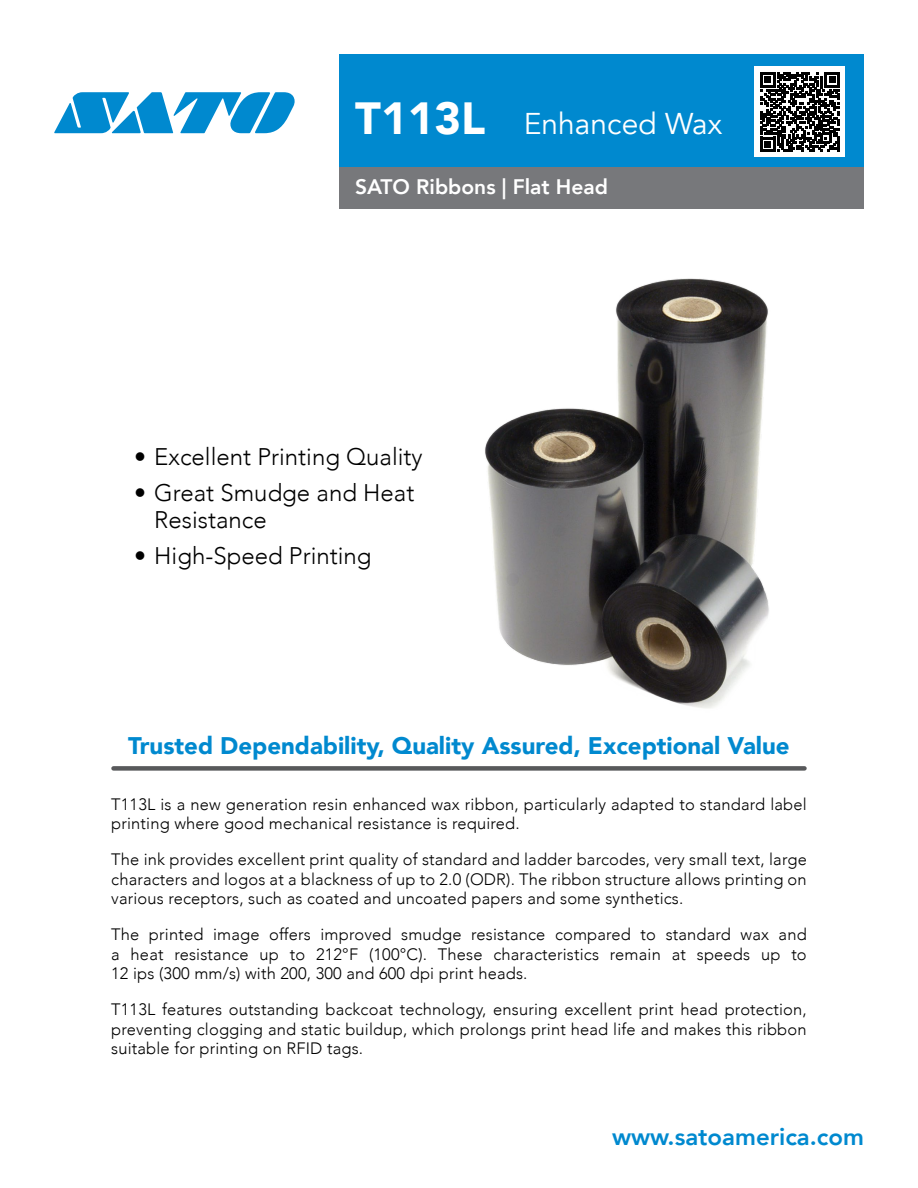
<style>
.page{position:relative;width:918px;height:1188px;background:#fff}
.page>*{position:absolute;margin:0;border:0;box-sizing:border-box;transform-origin:0 0}
.t1{font:900 45px "Avenir";color:#fff}
.t2{font:30px "Avenir";color:#fff}
.t3{font:300 24px/27px "Avenir";color:#000}
.t4{font:900 24px "Avenir";color:#0089cf}
.t5{font:800 24px "Avenir";color:#0089cf}
.t6{font:800 21px "Avenir";color:#fff}
.t7{font:300 16.5px/19.5px "Avenir";letter-spacing:.01em;color:#000;text-align:justify}
</style>
<div class="page">
<div style="left:113px;top:766px;width:692px;height:5px;background:#58595b"></div>
<img style="left:485px;top:278px;width:284px;height:430px">
<div style="left:339px;top:161px;width:525px;height:47px;background:#77787b"></div>
<div style="left:339px;top:54px;width:525px;height:112px;background:#0089cf"></div>
<div style="left:754px;top:67px;width:91px;height:90px;background:#fff"></div>
<svg style="left:760px;top:72px;width:80px;height:80px"></svg>
<svg style="left:54px;top:92px;width:241px;height:41px"></svg>
<h1 class="t1" style="left:355px;top:79px;width:131px">T113L</h1>
<h2 class="t2" style="left:524px;top:105px;width:200px">Enhanced Wax</h2>
<p class="t6" style="left:355px;top:170px;width:254px">SATO Ribbons | Flat Head</p>
<h3 class="t3" style="left:134px;top:443px;width:290px">• Excellent Printing Quality</h3>
<h3 class="t3" style="left:154px;top:479px;width:262px;text-indent:-20px">• Great Smudge and Heat<br>Resistance</h3>
<h3 class="t3" style="left:134px;top:542px;width:239px">• High-Speed Printing</h3>
<h3 class="t4" style="left:128px;top:725px;width:663px">Trusted Dependability, Quality Assured, Exceptional Value</h3>
<p class="t7" style="left:111px;top:795px;width:697px">T113L is a new generation resin enhanced wax ribbon, particularly adapted to standard label printing where good mechanical resistance is required.</p>
<p class="t7" style="left:111px;top:850px;width:697px">The ink provides excellent print quality of standard and ladder barcodes, very small text, large characters and logos at a blackness of up to 2.0 (ODR). The ribbon structure allows printing on various receptors, such as coated and uncoated papers and some synthetics.</p>
<p class="t7" style="left:111px;top:925px;width:697px">The printed image offers improved smudge resistance compared to standard wax and a heat resistance up to 212°F (100°C). These characteristics remain at speeds up to 12 ips (300 mm/s) with 200, 300 and 600 dpi print heads.</p>
<p class="t7" style="left:111px;top:1000px;width:697px">T113L features outstanding backcoat technology, ensuring excellent print head protection, preventing clogging and static buildup, which prolongs print head life and makes this ribbon suitable for printing on RFID tags.</p>
<h3 class="t5" style="left:612px;top:1118px;width:253px">www.satoamerica.com</h3>
</div>
